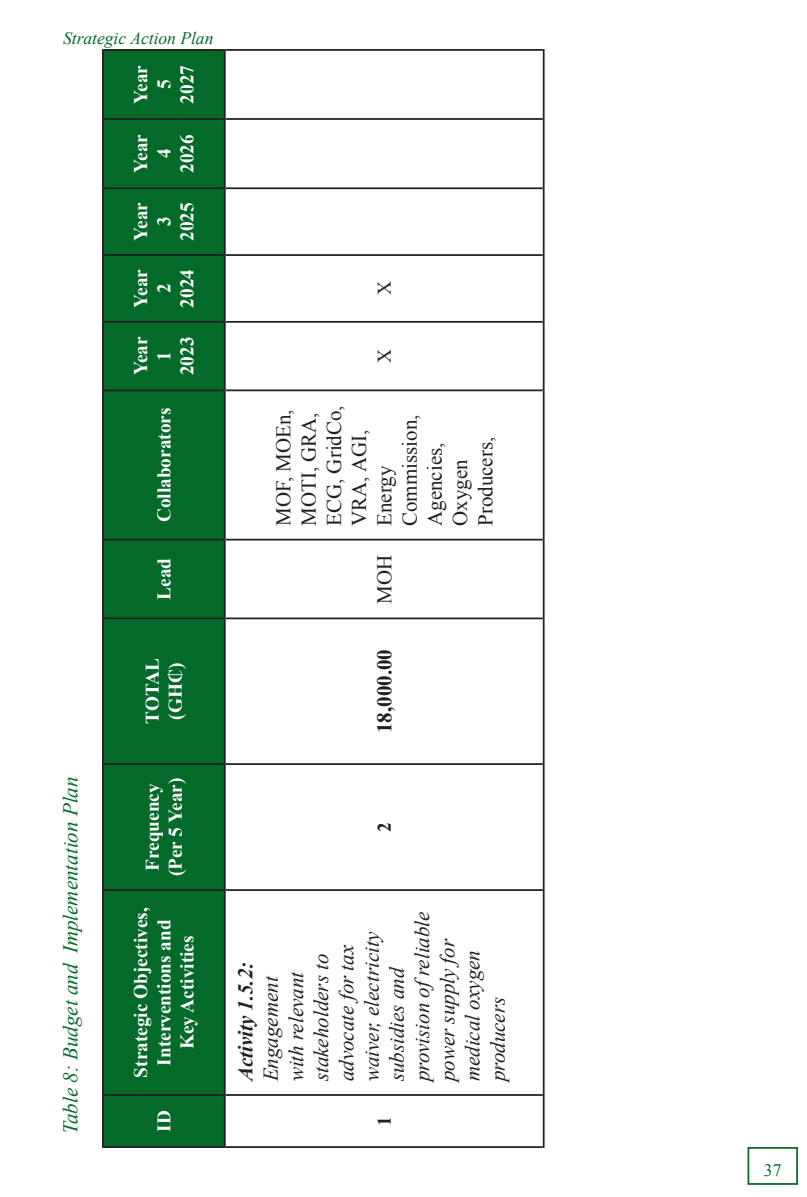
<style>
.page{position:relative;width:807px;height:1197px;background:#fff}
.page>*{position:absolute;margin:0;border:0;box-sizing:border-box;transform-origin:0 0}
.Body{font:italic 21px/25.2px "Times New Roman";color:#231f20}
.Body-2{font:21px/25.2px "Times New Roman";color:#231f20}
.Labels{font:italic 21px "Times New Roman";color:#046a29}
.Body-3{font:700 21px "Times New Roman";color:#231f20}
.Body-4{font:700 19.25px/23.1px "Times New Roman";color:#fff;text-align:center}
.Body-5{font:700 19.25px "Times New Roman";color:#231f20}
.Body-6{font:19.25px "Times New Roman";color:#231f20}
.t1{font:italic 17.5px "Times New Roman";color:#046a29}
.t2{font:17.5px "Times New Roman";color:#046a29}
.s1{font-weight:700}
</style>
<div class="page">
<div style="left:747px;top:1147px;width:50px;height:38px;border:2px solid #046a29"></div>
<div style="left:104px;top:51px;width:120px;height:1095px;background:#046a29"></div>
<svg style="left:226px;top:189px;width:316px;height:431px"></svg>
<hr style="left:102px;top:1095px;width:2px;height:53px;background:#231f20">
<hr style="left:104px;top:1146px;width:120px;height:2px;background:#231f20">
<hr style="left:102px;top:890px;width:2px;height:205px;background:#231f20">
<hr style="left:104px;top:1094px;width:120px;height:2px;background:#231f20">
<hr style="left:102px;top:764px;width:2px;height:126px;background:#231f20">
<hr style="left:104px;top:889px;width:120px;height:2px;background:#231f20">
<hr style="left:102px;top:618px;width:2px;height:146px;background:#231f20">
<hr style="left:104px;top:763px;width:120px;height:2px;background:#231f20">
<hr style="left:102px;top:540px;width:2px;height:78px;background:#231f20">
<hr style="left:104px;top:618px;width:120px;height:1px;background:#231f20">
<hr style="left:102px;top:390px;width:2px;height:150px;background:#231f20">
<hr style="left:104px;top:539px;width:120px;height:2px;background:#231f20">
<hr style="left:102px;top:322px;width:2px;height:68px;background:#231f20">
<hr style="left:104px;top:389px;width:120px;height:2px;background:#231f20">
<hr style="left:102px;top:255px;width:2px;height:67px;background:#231f20">
<hr style="left:104px;top:321px;width:120px;height:2px;background:#231f20">
<hr style="left:102px;top:188px;width:2px;height:67px;background:#231f20">
<hr style="left:104px;top:254px;width:120px;height:2px;background:#231f20">
<hr style="left:102px;top:119px;width:2px;height:69px;background:#231f20">
<hr style="left:104px;top:187px;width:120px;height:2px;background:#231f20">
<hr style="left:102px;top:49px;width:2px;height:70px;background:#231f20">
<hr style="left:104px;top:118px;width:120px;height:2px;background:#231f20">
<hr style="left:104px;top:49px;width:120px;height:2px;background:#231f20">
<hr style="left:224px;top:1095px;width:2px;height:53px;background:#231f20">
<hr style="left:226px;top:1146px;width:316px;height:2px;background:#231f20">
<hr style="left:224px;top:890px;width:2px;height:205px;background:#231f20">
<hr style="left:226px;top:1094px;width:316px;height:2px;background:#231f20">
<hr style="left:224px;top:764px;width:2px;height:126px;background:#231f20">
<hr style="left:226px;top:889px;width:316px;height:2px;background:#231f20">
<hr style="left:224px;top:618px;width:2px;height:146px;background:#231f20">
<hr style="left:226px;top:763px;width:316px;height:2px;background:#231f20">
<hr style="left:224px;top:540px;width:2px;height:78px;background:#231f20">
<hr style="left:226px;top:618px;width:316px;height:1px;background:#231f20">
<hr style="left:224px;top:390px;width:2px;height:150px;background:#231f20">
<hr style="left:226px;top:539px;width:316px;height:2px;background:#231f20">
<hr style="left:224px;top:322px;width:2px;height:68px;background:#231f20">
<hr style="left:226px;top:389px;width:316px;height:2px;background:#231f20">
<hr style="left:224px;top:255px;width:2px;height:67px;background:#231f20">
<hr style="left:226px;top:321px;width:316px;height:2px;background:#231f20">
<hr style="left:224px;top:188px;width:2px;height:67px;background:#231f20">
<hr style="left:226px;top:254px;width:316px;height:2px;background:#231f20">
<hr style="left:224px;top:119px;width:2px;height:69px;background:#231f20">
<hr style="left:226px;top:187px;width:316px;height:2px;background:#231f20">
<hr style="left:224px;top:49px;width:2px;height:70px;background:#231f20">
<hr style="left:226px;top:118px;width:316px;height:2px;background:#231f20">
<hr style="left:226px;top:49px;width:316px;height:2px;background:#231f20">
<hr style="left:542px;top:1095px;width:2px;height:53px;background:#231f20">
<hr style="left:542px;top:890px;width:2px;height:205px;background:#231f20">
<hr style="left:542px;top:764px;width:2px;height:126px;background:#231f20">
<hr style="left:542px;top:618px;width:2px;height:146px;background:#231f20">
<hr style="left:542px;top:540px;width:2px;height:78px;background:#231f20">
<hr style="left:542px;top:390px;width:2px;height:150px;background:#231f20">
<hr style="left:542px;top:322px;width:2px;height:68px;background:#231f20">
<hr style="left:542px;top:255px;width:2px;height:67px;background:#231f20">
<hr style="left:542px;top:188px;width:2px;height:67px;background:#231f20">
<hr style="left:542px;top:119px;width:2px;height:69px;background:#231f20">
<hr style="left:542px;top:49px;width:2px;height:70px;background:#231f20">
<p class="t1" style="left:63px;top:26px;width:152px">Strategic Action Plan</p>
<p class="Body-4" style="left:129px;top:104px;width:40px;rotate:-90deg">Year<br>5<br>2027</p>
<p class="Body-4" style="left:129px;top:173px;width:40px;rotate:-90deg">Year<br>4<br>2026</p>
<p class="Body-4" style="left:129px;top:241px;width:40px;rotate:-90deg">Year<br>3<br>2025</p>
<p class="Body-4" style="left:129px;top:308px;width:40px;rotate:-90deg">Year<br>2<br>2024</p>
<p class="Body-4" style="left:129px;top:375px;width:40px;rotate:-90deg">Year<br>1<br>2023</p>
<p class="Body-4" style="left:152px;top:522px;width:116px;rotate:-90deg">Collaborators</p>
<p class="Body-4" style="left:152px;top:600px;width:43px;rotate:-90deg">Lead</p>
<p class="Labels" style="left:56px;top:1134px;width:359px;rotate:-90deg">Table 8: Budget and Implementation Plan</p>
<p class="Body-4" style="left:140px;top:724px;width:67px;rotate:-90deg">TOTAL</p>
<p class="Body-4" style="left:163px;top:720px;width:58px;rotate:-90deg">(GH₵)</p>
<p class="Body-4" style="left:140px;top:871px;width:89px;rotate:-90deg">Frequency</p>
<p class="Body-4" style="left:163px;top:876px;width:100px;rotate:-90deg">(Per 5 Year)</p>
<p class="Body-4" style="left:129px;top:1078px;width:171px;rotate:-90deg">Strategic Objectives,<br>Interventions and<br>Key Activities</p>
<p class="Body-4" style="left:152px;top:1132px;width:23px;rotate:-90deg">ID</p>
<p class="Body-6" style="left:371px;top:295px;width:15px;rotate:-90deg">X</p>
<p class="Body-6" style="left:371px;top:363px;width:15px;rotate:-90deg">X</p>
<p class="Body-2" style="left:270px;top:526px;width:118px;rotate:-90deg">MOF, MOEn,</p>
<p class="Body-2" style="left:296px;top:526px;width:122px;rotate:-90deg">MOTI, GRA,<br>ECG, GridCo,<br>VRA, AGI,<br>Energy<br>Commission,<br>Agencies,<br>Oxygen<br>Producers,</p>
<p class="Body-2" style="left:371px;top:604px;width:50px;rotate:-90deg">MOH</p>
<p class="Body-3" style="left:370px;top:733px;width:85px;rotate:-90deg">18,000.00</p>
<p class="Body-5" style="left:371px;top:832px;width:11px;rotate:-90deg">2</p>
<p class="Body" style="left:232px;top:1081px;width:171px;rotate:-90deg"><span class="s1">Activity 1.5.2:<br></span>Engagement<br>with relevant stakeholders to advocate for tax waiver, electricity subsidies and provision ofreliable power supply for medical oxygen producers</p>
<p class="Body-5" style="left:371px;top:1126px;width:11px;rotate:-90deg">1</p>
<p class="t2" style="left:763px;top:1158px;width:19px">37</p>
</div>
